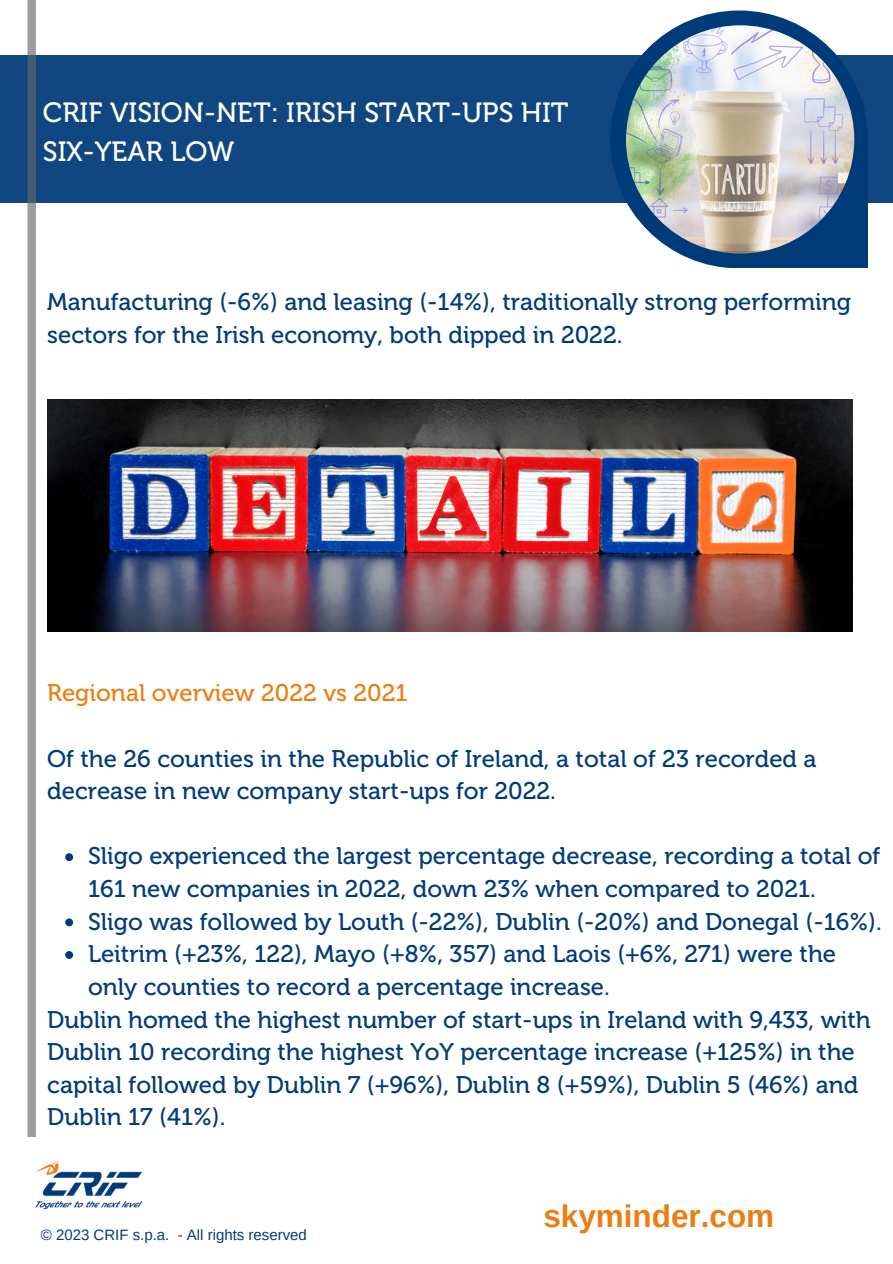
<style>
.page{position:relative;width:893px;height:1264px;background:#fff}
.page>*{position:absolute;margin:0;border:0;box-sizing:border-box;transform-origin:0 0}
.t1{font:700 31.5px "Arimo";color:#ec7d11}
.t2{font:27.75px/38.2px "Museo 500";color:#fff}
.t3{font:24px/32.5px "Museo 500";color:#003b79}
.t4{font:24px "Museo 500";color:#ec7d11}
.t5{font:15px "Arimo";color:#003b79}
</style>
<div class="page">
<div style="left:0;top:56px;width:892px;height:147px;background:#104781"></div>
<svg style="left:27px;top:0;width:9px;height:1137px;background:#95989b"></svg>
<svg style="left:610px;top:11px;width:257px;height:257px;fill:#003b79"></svg>
<img style="left:626px;top:25px;width:228px;height:228px;border-radius:50%">
<img style="left:35px;top:1160px;width:108px;height:49px">
<svg style="left:65px;top:853px;width:8px;height:8px"></svg>
<svg style="left:65px;top:918px;width:8px;height:8px"></svg>
<svg style="left:65px;top:951px;width:8px;height:7px"></svg>
<img style="left:47px;top:399px;width:805px;height:232px">
<p class="t2" style="left:43px;top:94px;width:527px">CRIF VISION-NET: IRISH START-UPS HIT<br>SIX-YEAR LOW</p>
<p class="t3" style="left:47px;top:285px;width:805px">Manufacturing (-6%) and leasing (-14%), traditionally strong performing sectors for the Irish economy, both dipped in 2022.</p>
<p class="t4" style="left:47px;top:678px;width:362px">Regional overview 2022 vs 2021</p>
<p class="t3" style="left:47px;top:742px;width:770px">Of the 26 counties in the Republic of Ireland, a total of 23 recorded a decrease in new company start-ups for 2022.</p>
<p class="t3" style="left:88px;top:840px;width:795px">Sligo experienced the largest percentage decrease, recording a total of 161 new companies in 2022, down 23% when compared to 2021.<br>Sligo was followed by Louth (-22%), Dublin (-20%) and Donegal (-16%).<br>Leitrim (+23%, 122), Mayo (+8%, 357) and Laois (+6%, 271) were the only counties to record a percentage increase.</p>
<p class="t3" style="left:47px;top:1003px;width:825px">Dublin homed the highest number of start-ups in Ireland with 9,433, with Dublin 10 recording the highest YoY percentage increase (+125%) in the capital followed by Dublin 7 (+96%), Dublin 8 (+59%), Dublin 5 (46%) and Dublin 17 (41%).</p>
<p class="t5" style="left:41px;top:1226px;width:267px">© 2023 CRIF s.p.a. - All rights reserved</p>
<h1 class="t1" style="left:543px;top:1198px;width:232px">skyminder.com</h1>
</div>
